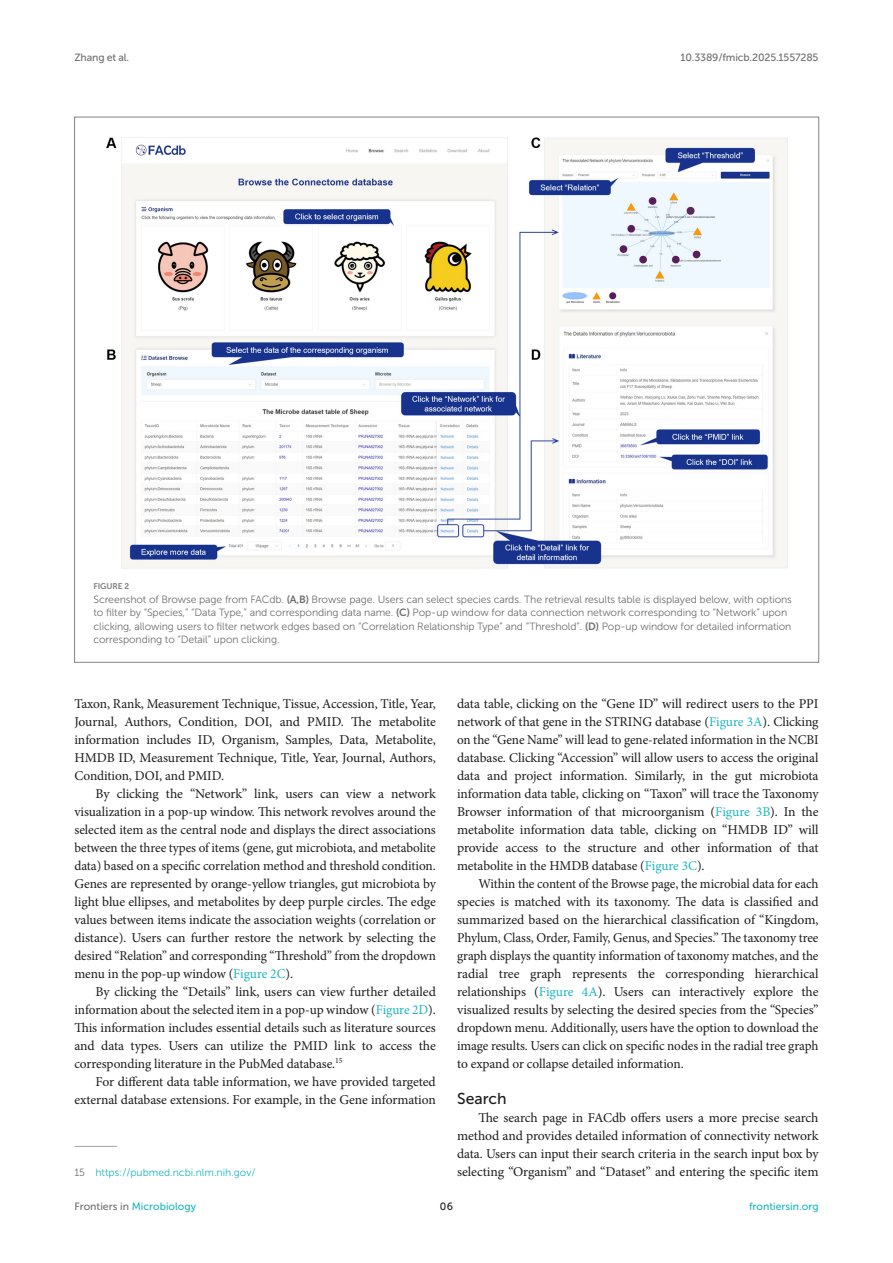
<style>
.page{position:relative;width:893px;height:1263px;background:#fff}
.page>*{position:absolute;margin:0;border:0;box-sizing:border-box;transform-origin:0 0}
.HEAD_3{font:15.75px "Museo Sans 500";color:#1b1c1b}
.TEXT{font:13.5px/18px "Minion Pro";letter-spacing:-.005em;color:#1b1c1b;text-align:justify}
.FIG_LEG{font:10.5px/13.5px "Museo Sans 300";letter-spacing:-.01em;color:#706f70}
.t1{font:10.5px "Museo Sans 500";color:#1db5c3}
.t2{font:10.5px "Museo Sans 500";letter-spacing:-.015em;color:#706f70}
.FOOTNOTE{font:10.5px "Museo Sans 300";color:#1db5c3}
.t3{font:10.5px "Museo Sans 500";color:#1b1c1b}
.FIG_HD{font:8.25px "Museo Sans 700";letter-spacing:-.01em;color:#7e7f7f}
.s1{font-family:"Museo Sans 700"}
.s2{color:#1db5c3}
.s3{color:#706f70}
</style>
<div class="page">
<hr style="left:74px;top:1146px;width:43px;height:1px;background:#a2a3a3">
<img style="left:106px;top:137px;width:682px;height:432px">
<p class="t2" style="left:74px;top:51px;width:56px">Zhang et al.</p>
<p class="t2" style="left:681px;top:51px;width:139px">10.3389/fmicb.2025.1557285</p>
<p class="FIG_HD" style="left:94px;top:582px;width:37px">FIGURE 2</p>
<p class="FIG_LEG" style="left:94px;top:593px;width:700px">Screenshot of Browse page from FACdb. <span class="s1">(A,B)</span> Browse page. Users can select species cards. The retrieval results table is displayed below, with options to filter by “Species,” “Data Type,” and corresponding data name. <span class="s1">(C)</span> Pop-up window for data connection network corresponding to “Network” upon clicking, allowing users to filter network edges based on “Correlation Relationship Type” and “Threshold”. <span class="s1">(D)</span> Pop-up window for detailed information corresponding to “Detail” upon clicking.</p>
<p class="TEXT" style="left:74px;top:695px;width:363px">Taxon, Rank, Measurement Technique, Tissue, Accession, Title, Year, Journal, Authors, Condition, DOI, and PMID. The metabolite information includes ID, Organism, Samples, Data, Metabolite, HMDB ID, Measurement Technique, Title, Year, Journal, Authors, Condition, DOI, and PMID.</p>
<p class="TEXT" style="left:74px;top:785px;width:363px;text-indent:21px">By clicking the “Network” link, users can view a network visualization in a pop-up window. This network revolves around the selected item as the central node and displays the direct associations between the three types of items (gene, gut microbiota, and metabolite data) based on a specific correlation method and threshold condition.<br>Genes are represented by orange-yellow triangles, gut microbiota by light blue ellipses, and metabolites by deep purple circles. The edge values between items indicate the association weights (correlation or distance). Users can further restore the network by selecting the desired “Relation” and corresponding “Threshold” from the dropdown menu in the pop-up window (<span class="s2">Figure 2C</span>).</p>
<p class="TEXT" style="left:96px;top:983px;width:342px">By clicking the “Details” link, users can view further detailed</p>
<p class="TEXT" style="left:74px;top:1001px;width:363px">information about the selected item in a pop-up window (<span class="s2">Figure 2D</span>).</p>
<p class="TEXT" style="left:74px;top:1019px;width:363px">This information includes essential details such as literature sources</p>
<p class="TEXT" style="left:74px;top:1037px;width:363px">and data types. Users can utilize the PMID link to access the</p>
<p class="TEXT" style="left:74px;top:1055px;width:270px">corresponding literature in the PubMed database.<sup>15</sup></p>
<p class="TEXT" style="left:96px;top:1073px;width:342px">For different data table information, we have provided targeted</p>
<p class="TEXT" style="left:74px;top:1091px;width:363px">external database extensions. For example, in the Gene information</p>
<p class="FOOTNOTE" style="left:74px;top:1167px;width:183px"><span class="s3">15</span> https://pubmed.ncbi.nlm.nih.gov/</p>
<p class="TEXT" style="left:457px;top:695px;width:363px">data table, clicking on the “Gene ID” will redirect users to the PPI network of that gene in the STRING database (<span class="s2">Figure 3A</span>). Clicking</p>
<p class="TEXT" style="left:457px;top:731px;width:363px">on the “Gene Name” will lead to gene-related information in the NCBI database. Clicking “Accession” will allow users to access the original data and project information. Similarly, in the gut microbiota information data table, clicking on “Taxon” will trace the Taxonomy Browser information of that microorganism (<span class="s2">Figure 3B</span>). In the metabolite information data table, clicking on “HMDB ID” will provide access to the structure and other information of that metabolite in the HMDB database (<span class="s2">Figure 3C</span>).</p>
<p class="TEXT" style="left:457px;top:875px;width:363px;text-indent:21px">Within the content of the Browse page, the microbial data for each species is matched with its taxonomy. The data is classified and summarized based on the hierarchical classification of “Kingdom, Phylum, Class, Order, Family, Genus, and Species.” The taxonomy tree graph displays the quantity information of taxonomy matches, and the radial tree graph represents the corresponding hierarchical relationships (<span class="s2">Figure 4A</span>). Users can interactively explore the visualized results by selecting the desired species from the “Species” dropdown menu. Additionally, users have the option to download the image results. Users can click on specific nodes in the radial tree graph to expand or collapse detailed information.</p>
<p class="HEAD_3" style="left:457px;top:1090px;width:51px">Search</p>
<p class="TEXT" style="left:457px;top:1109px;width:363px;text-indent:21px">The search page in FACdb offers users a more precise search method and provides detailed information of connectivity network data. Users can input their search criteria in the search input box by selecting “Organism” and “Dataset” and entering the specific item</p>
<p class="t1" style="left:74px;top:1200px;width:123px"><span class="s3">Frontiers in</span> Microbiology</p>
<p class="t3" style="left:440px;top:1200px;width:15px">06</p>
<p class="t1" style="left:749px;top:1200px;width:71px">frontiersin.org</p>
</div>
